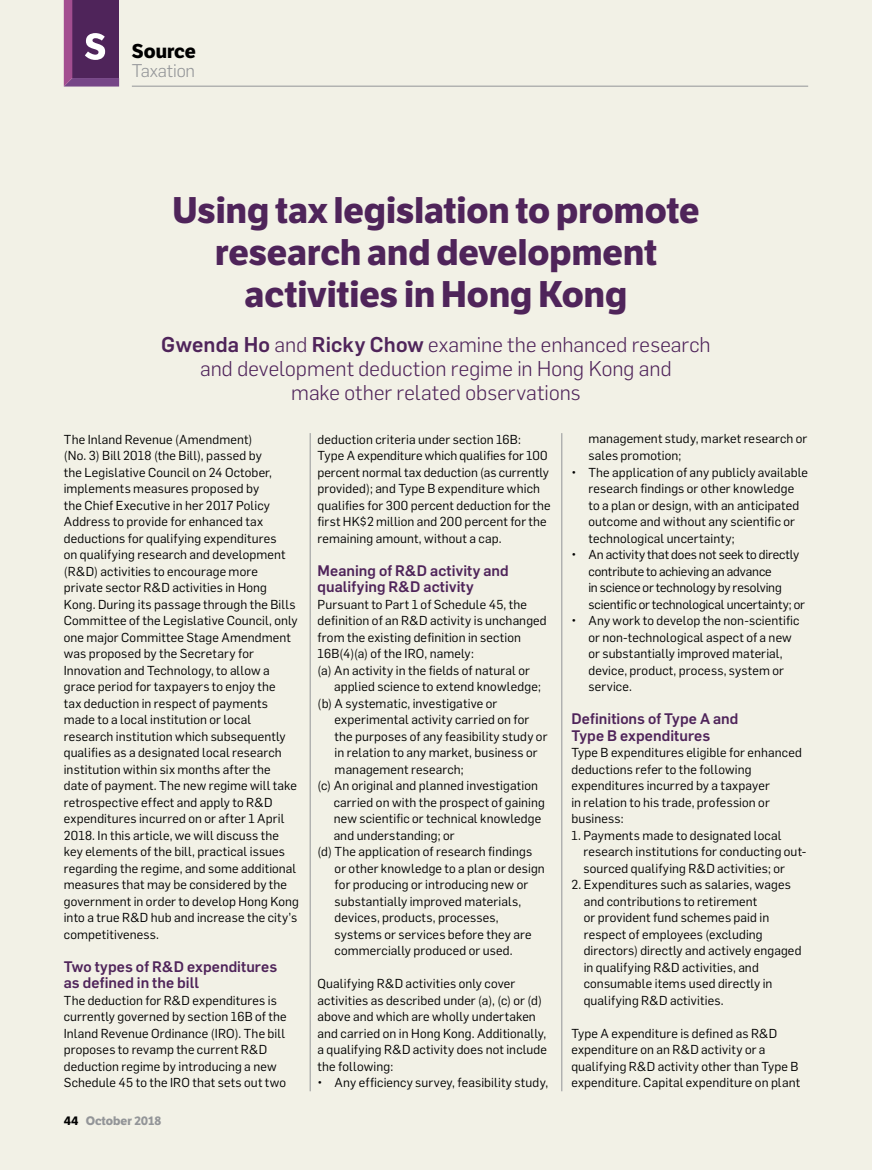
<style>
.page{position:relative;width:872px;height:1170px;background:#fff}
.page>*{position:absolute;margin:0;border:0;box-sizing:border-box;transform-origin:0 0}
.t1{font:700 36px/42px "LFT Etica";color:#4f245a;text-align:center}
.t2{font:300 21px/24px "Flama";letter-spacing:.005em;color:#4f245a;text-align:center}
.t3{font:700 19.5px "LFT Etica";color:#000}
.t4{font:300 18px "Flama";letter-spacing:-.01em;color:#939598}
.t5{font:500 15px/16.5px "Flama";letter-spacing:.01em;color:#4f245a}
.t6{font:12.75px/16.5px "Flama";letter-spacing:.01em;color:#000}
.t7{font:12.75px/16.5px "Flama";letter-spacing:-.01em;color:#000}
.t8{font:700 12px "LFT Etica";color:#939598}
.s1{font-weight:500}
.s2{color:#000}
</style>
<div class="page">
<div style="left:0;top:0;width:872px;height:1169px;background:#f2f1e6"></div>
<hr style="left:310px;top:433px;width:1px;height:658px;background:#939598">
<hr style="left:561px;top:433px;width:1px;height:658px;background:#939598">
<hr style="left:132px;top:86px;width:676px;height:1px;background:#939598">
<svg style="left:64px;top:0;width:55px;height:86px;background:#6a3c70"></svg>
<h3 class="t3" style="left:132px;top:39px;width:65px">Source</h3>
<h3 class="t4" style="left:132px;top:58px;width:65px">Taxation</h3>
<h1 class="t1" style="left:172px;top:189px;width:528px">Using tax legislation to promote research and development activities in Hong Kong</h1>
<h2 class="t2" style="left:161px;top:331px;width:551px"><span class="s1">Gwenda Ho</span> and <span class="s1">Ricky Chow</span> examine the enhanced research and development deduction regime in Hong Kong and<br>make other related observations</h2>
<p class="t6" style="left:64px;top:430px;width:237px">The Inland Revenue (Amendment)<br>(No. 3) Bill 2018 (the Bill), passed by<br>the Legislative Council on 24 October, implements measures proposed by<br>the Chief Executive in her 2017 Policy Address to provide for enhanced tax deductions for qualifying expenditures<br>on qualifying research and development (R&amp;D) activities to encourage more private sector R&amp;D activities in Hong Kong. During its passage through the Bills Committee of the Legislative Council, only one major Committee Stage Amendment was proposed by the Secretary for Innovation and Technology, to allow a grace period for taxpayers to enjoy the<br>tax deduction in respect of payments made to a local institution or local research institution which subsequently qualifies as a designated local research institution within six months after the<br>date of payment. The new regime will take retrospective effect and apply to R&amp;D expenditures incurred on or after 1 April 2018. In this article, we will discuss the key elements of the bill, practical issues regarding the regime, and some additional measures that may be considered by the government in order to develop Hong Kong into a true R&amp;D hub and increase the city’s competitiveness.</p>
<p class="t5" style="left:64px;top:957px;width:215px">Two types of R&amp;D expenditures as defined in the bill</p>
<p class="t6" style="left:64px;top:991px;width:224px">The deduction for R&amp;D expenditures is currently governed by section 16B of the Inland Revenue Ordinance (IRO). The bill proposes to revamp the current R&amp;D deduction regime by introducing a new Schedule 45 to the IRO that sets out two</p>
<p class="t8" style="left:64px;top:1113px;width:99px"><span class="s2">44</span> October 2018</p>
<p class="t6" style="left:317px;top:430px;width:235px">deduction criteria under section 16B:<br>Type A expenditure which qualifies for 100 percent normal tax deduction (as currently provided); and Type B expenditure which qualifies for 300 percent deduction for the first HK$2 million and 200 percent for the remaining amount, without a cap.</p>
<p class="t5" style="left:317px;top:561px;width:193px">Meaning of R&amp;D activity and qualifying R&amp;D activity</p>
<p class="t6" style="left:317px;top:595px;width:231px">Pursuant to Part 1 of Schedule 45, the definition of an R&amp;D activity is unchanged from the existing definition in section 16B(4)(a) of the IRO, namely:<br>(a) An activity in the fields of natural or</p>
<p class="t6" style="left:317px;top:677px;width:225px;text-indent:16px">applied science to extend knowledge; (b) A systematic, investigative or</p>
<p class="t6" style="left:335px;top:710px;width:196px">experimental activity carried on for</p>
<p class="t6" style="left:335px;top:727px;width:214px">the purposes of any feasibility study or</p>
<p class="t6" style="left:335px;top:743px;width:205px">in relation to any market, business or</p>
<p class="t6" style="left:335px;top:760px;width:130px">management research;</p>
<p class="t6" style="left:317px;top:776px;width:222px">(c) An original and planned investigation</p>
<p class="t6" style="left:334px;top:793px;width:213px">carried on with the prospect of gaining</p>
<p class="t6" style="left:334px;top:809px;width:209px">new scientific or technical knowledge</p>
<p class="t6" style="left:334px;top:826px;width:122px">and understanding; or</p>
<p class="t6" style="left:317px;top:842px;width:216px">(d) The application of research findings</p>
<p class="t6" style="left:335px;top:859px;width:212px">or other knowledge to a plan or design</p>
<p class="t6" style="left:335px;top:875px;width:195px">for producing or introducing new or</p>
<p class="t6" style="left:335px;top:892px;width:188px">substantially improved materials,</p>
<p class="t6" style="left:335px;top:908px;width:165px">devices, products, processes,</p>
<p class="t6" style="left:335px;top:925px;width:198px">systems or services before they are</p>
<p class="t6" style="left:335px;top:941px;width:179px">commercially produced or used.</p>
<p class="t6" style="left:317px;top:974px;width:231px">Qualifying R&amp;D activities only cover activities as described under (a), (c) or (d) above and which are wholly undertaken and carried on in Hong Kong. Additionally, a qualifying R&amp;D activity does not include the following:</p>
<p class="t6" style="left:317px;top:1073px;width:232px">• Any efficiency survey, feasibility study,</p>
<p class="t6" style="left:588px;top:430px;width:220px">management study, market research or sales promotion;</p>
<p class="t6" style="left:588px;top:463px;width:221px;text-indent:-17px">• The application of any publicly available research findings or other knowledge to a plan or design, with an anticipated outcome and without any scientific or technological uncertainty;</p>
<p class="t7" style="left:588px;top:545px;width:218px;text-indent:-17px">• An activity that does not seek to directly contribute to achieving an advance<br>in science or technology by resolving scientific or technological uncertainty; or</p>
<p class="t6" style="left:588px;top:611px;width:213px;text-indent:-17px">• Any work to develop the non-scientific or non-technological aspect of a new or substantially improved material, device, product, process, system or service.</p>
<p class="t5" style="left:571px;top:709px;width:169px">Definitions of Type A and<br>Type B expenditures</p>
<p class="t6" style="left:571px;top:743px;width:232px">Type B expenditures eligible for enhanced deductions refer to the following expenditures incurred by a taxpayer<br>in relation to his trade, profession or business:</p>
<p class="t6" style="left:583px;top:826px;width:224px;text-indent:-12px">1. Payments made to designated local research institutions for conducting out&shy;sourced qualifying R&amp;D activities; or</p>
<p class="t6" style="left:584px;top:875px;width:219px;text-indent:-12px">2. Expenditures such as salaries, wages and contributions to retirement<br>or provident fund schemes paid in respect of employees (excluding directors) directly and actively engaged in qualifying R&amp;D activities, and consumable items used directly in qualifying R&amp;D activities.</p>
<p class="t6" style="left:571px;top:1024px;width:230px">Type A expenditure is defined as R&amp;D expenditure on an R&amp;D activity or a qualifying R&amp;D activity other than Type B expenditure. Capital expenditure on plant</p>
</div>
